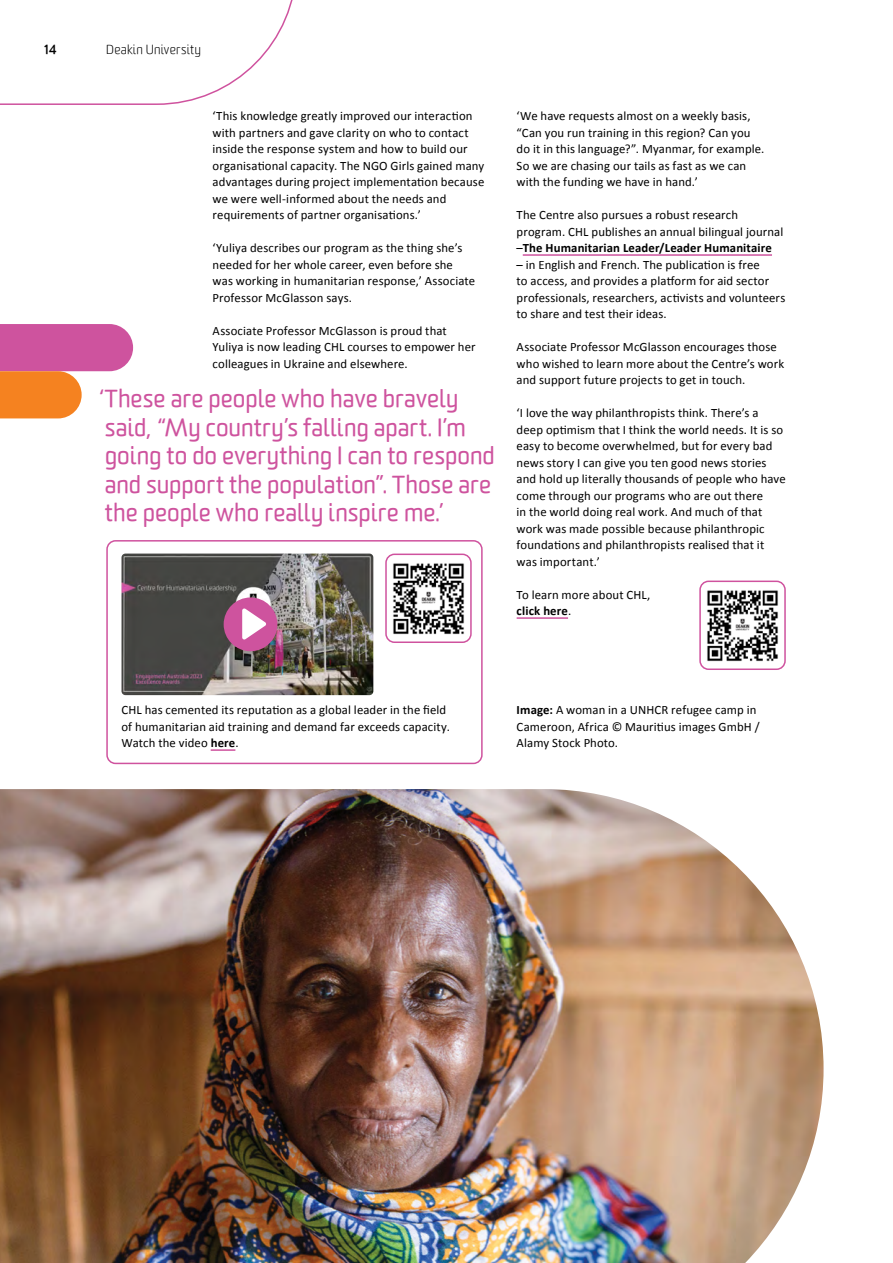
<style>
.page{position:relative;width:893px;height:1263px;background:#fff}
.page>*{position:absolute;margin:0;border:0;box-sizing:border-box;transform-origin:0 0}
.t1{font:24px/28.5px "Worldly";color:#ce539e}
.t2{font:12.75px/16.5px "Calibri";letter-spacing:.01em;color:#000}
.t3{font:300 12.75px "Worldly";letter-spacing:.02em;color:#000}
.t4{font:700 12.75px "Worldly";color:#000}
.s1{font-weight:700}
</style>
<div class="page">
<hr style="left:523px;top:254px;width:249px;height:2px;background:#ce539e">
<hr style="left:517px;top:617px;width:51px;height:2px;background:#ce539e">
<img style="left:0;top:789px;width:824px;height:474px">
<hr style="left:211px;top:749px;width:24px;height:2px;background:#ce539e">
<svg style="left:0;top:324px;width:133px;height:94px"></svg>
<svg style="left:0;top:0;width:293px;height:105px"></svg>
<img style="left:700px;top:582px;width:85px;height:85px">
<div style="left:699px;top:581px;width:87px;height:89px;border:2px solid #cf529e;border-radius:9px"></div>
<img style="left:122px;top:554px;width:251px;height:141px">
<div style="left:224px;top:597px;width:53px;height:54px;background:#ce539e;border-radius:50%"></div>
<svg style="left:242px;top:608px;width:24px;height:32px"></svg>
<div style="left:106px;top:540px;width:377px;height:224px;border:2px solid #cf529e;border-radius:9px"></div>
<img style="left:386px;top:555px;width:85px;height:85px">
<div style="left:385px;top:554px;width:87px;height:89px;border:2px solid #cf529e;border-radius:9px"></div>
<p class="t4" style="left:44px;top:41px;width:14px">14</p>
<p class="t3" style="left:106px;top:42px;width:96px">Deakin University</p>
<p class="t2" style="left:213px;top:108px;width:273px">‘This knowledge greatly improved our interaction with partners and gave clarity on who to contact inside the response system and how to build our organisational capacity. The NGO Girls gained many advantages during project implementation because we were well-informed about the needs and requirements of partner organisations.’</p>
<p class="t2" style="left:213px;top:240px;width:264px">‘Yuliya describes our program as the thing she’s needed for her whole career, even before she was working in humanitarian response,’ Associate Professor McGlasson says.</p>
<p class="t2" style="left:213px;top:322px;width:264px">Associate Professor McGlasson is proud that<br>Yuliya is now leading CHL courses to empower her colleagues in Ukraine and elsewhere.</p>
<h1 class="t1" style="left:98px;top:385px;width:398px">‘These are people who have bravely said, “My country’s falling apart. I’m going to do everything I can to respond and support the population”. Those are the people who really inspire me.’</h1>
<p class="t2" style="left:517px;top:108px;width:249px">‘We have requests almost on a weekly basis, “Can you run training in this region? Can you do it in this language?”. Myanmar, for example.<br>So we are chasing our tails as fast as we can with the funding we have in hand.’</p>
<p class="t2" style="left:517px;top:207px;width:268px">The Centre also pursues a robust research program. CHL publishes an annual bilingual journal –<span class="s1">The Humanitarian Leader/Leader Humanitaire</span></p>
<p class="t2" style="left:517px;top:256px;width:270px">– in English and French. The publication is free<br>to access, and provides a platform for aid sector professionals, researchers, activists and volunteers to share and test their ideas.</p>
<p class="t2" style="left:517px;top:339px;width:269px">Associate Professor McGlasson encourages those who wished to learn more about the Centre’s work and support future projects to get in touch.</p>
<p class="t2" style="left:517px;top:405px;width:271px">‘I love the way philanthropists think. There’s a deep optimism that I think the world needs. It is so easy to become overwhelmed, but for every bad news story I can give you ten good news stories and hold up literally thousands of people who have come through our programs who are out there<br>in the world doing real work. And much of that work was made possible because philanthropic foundations and philanthropists realised that it was important.’</p>
<p class="t2" style="left:517px;top:586px;width:135px">To learn more about CHL, <span class="s1">click here</span>.</p>
<p class="t2" style="left:122px;top:702px;width:330px">CHL has cemented its reputation as a global leader in the field of humanitarian aid training and demand far exceeds capacity.<br>Watch the video <span class="s1">here</span>.</p>
<p class="t2" style="left:517px;top:702px;width:244px"><span class="s1">Image:</span> A woman in a UNHCR refugee camp in<br>Cameroon, Africa © Mauritius images GmbH /<br>Alamy Stock Photo.</p>
</div>
